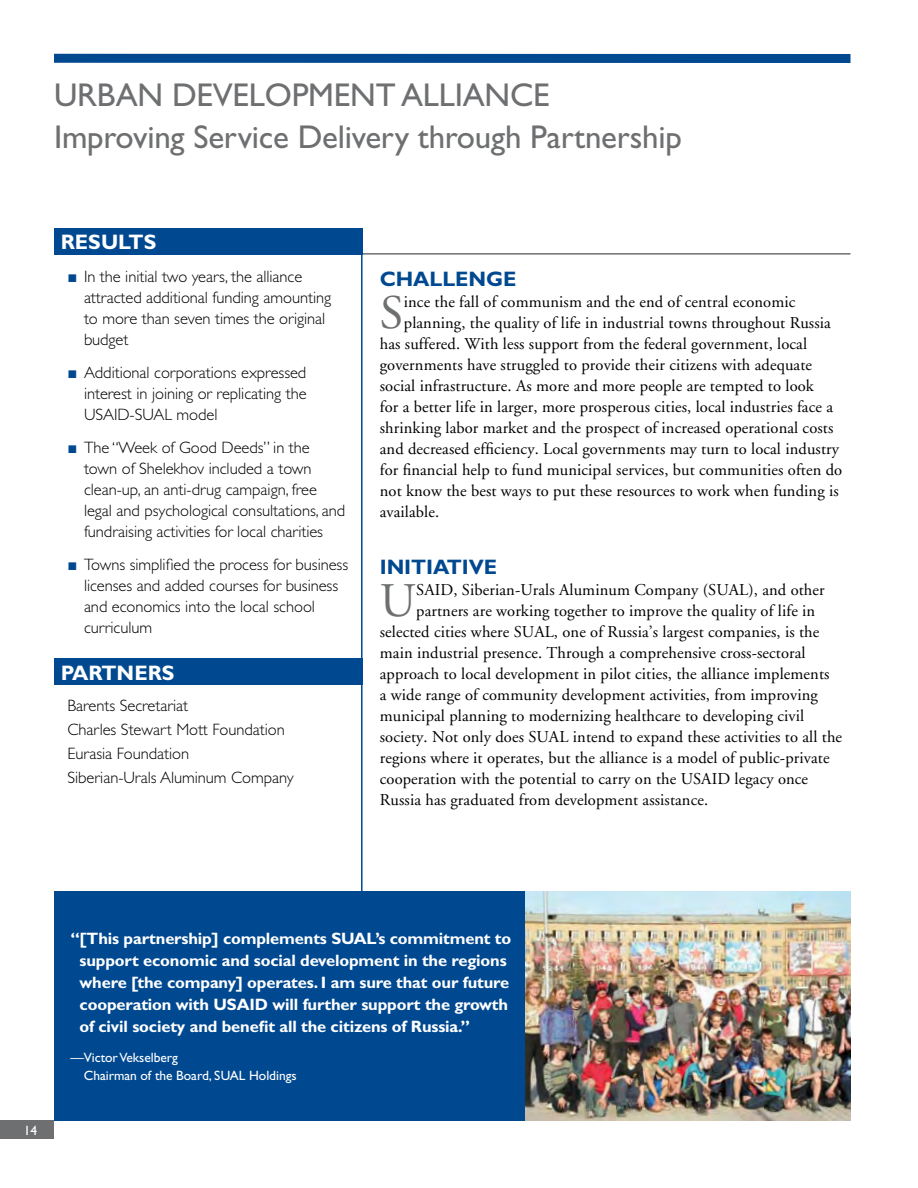
<style>
.page{position:relative;width:918px;height:1188px;background:#fff}
.page>*{position:absolute;margin:0;border:0;box-sizing:border-box;transform-origin:0 0}
.t1{font:48.15px "Adobe Garamond";color:#6d6f71}
.t2{font:33px/42px "Gill Sans";letter-spacing:-.005em;color:#6d6f71}
.t3{font:700 21px "Gill Sans";letter-spacing:-.005em;color:#004990}
.t4{font:700 21px "Gill Sans";color:#fff}
.t5{font:16.5px "Adobe Garamond";letter-spacing:.005em;color:#000}
.t6{font:300 16.5px/21px "Gill Sans";letter-spacing:-.005em;color:#000}
.t7{font:700 16.5px/22.2px "Gill Sans";letter-spacing:-.01em;color:#fff}
.t8{font:13.5px/18px "Gill Sans";letter-spacing:-.005em;color:#fff}
.s1{font-family:"Times New Roman";font-weight:700;color:#004990}
</style>
<div class="page">
<hr style="left:361px;top:254px;width:2px;height:866px;background:#004990">
<div style="left:54px;top:54px;width:796px;height:9px;background:#004990"></div>
<hr style="left:54px;top:253px;width:796px;height:2px;background:#6d6f71">
<div style="left:0;top:1120px;width:54px;height:19px;background:#6d6f71"></div>
<div style="left:54px;top:228px;width:309px;height:27px;background:#004990"></div>
<img style="left:525px;top:891px;width:325px;height:229px">
<div style="left:54px;top:891px;width:471px;height:229px;background:#004990"></div>
<div style="left:54px;top:658px;width:308px;height:28px;background:#004990"></div>
<h2 class="t2" style="left:54px;top:74px;width:629px">urban d evelopment Alliance<br>Improving Service Delivery through Partnership</h2>
<p class="t4" style="left:61px;top:230px;width:97px">Results</p>
<p class="t6" style="left:84px;top:267px;width:249px;text-indent:-16px"><span class="s1">■</span> In the initial two years, the alliance attracted additional funding amounting to more than seven times the original budget</p>
<p class="t6" style="left:84px;top:363px;width:224px;text-align:justify;text-indent:-16px"><span class="s1">■</span> Additional corporations expressed interest in joining or replicating the USAID-SUAL model</p>
<p class="t6" style="left:84px;top:438px;width:263px;text-indent:-16px"><span class="s1">■</span> The “Week of Good Deeds” in the town of Shelekhov included a town clean-up, an anti-drug campaign, free legal and psychological consultations, and fundraising activities for local charities</p>
<p class="t6" style="left:84px;top:555px;width:266px;text-indent:-16px"><span class="s1">■</span> Towns simplified the process for business licenses and added courses for business and economics into the local school curriculum</p>
<p class="t4" style="left:61px;top:660px;width:115px">Partners</p>
<p class="t6" style="left:68px;top:694px;width:228px;line-height:23.7px">Barents Secretariat<br>Charles Stewart Mott Foundation<br>Eurasia Foundation<br>Siberian-Urals Aluminum Company</p>
<p class="t3" style="left:380px;top:266px;width:49px">CHALLEN</p>
<p class="t3" style="left:486px;top:266px;width:29px">GE</p>
<h1 class="t1" style="left:380px;top:287px;width:25px">S</h1>
<p class="t5" style="left:404px;top:293px;width:393px">ince the fall of communism and the end of central economic</p>
<p class="t5" style="left:404px;top:314px;width:429px">planning, the quality of life in industrial towns throughout Russia</p>
<p class="t5" style="left:380px;top:335px;width:429px">has suffered. With less support from the federal government, local</p>
<p class="t5" style="left:380px;top:356px;width:434px">governments have struggled to provide their citizens with adequate</p>
<p class="t5" style="left:380px;top:377px;width:436px">social infrastructure. As more and more people are tempted to look</p>
<p class="t5" style="left:380px;top:398px;width:455px">for a better life in larger, more prosperous cities, local industries face a</p>
<p class="t5" style="left:380px;top:419px;width:455px">shrinking labor market and the prospect of increased operational costs</p>
<p class="t5" style="left:380px;top:440px;width:461px">and decreased efficiency. Local governments may turn to local industry</p>
<p class="t5" style="left:380px;top:461px;width:464px">for financial help to fund municipal services, but communities often do</p>
<p class="t5" style="left:380px;top:482px;width:460px">not know the best ways to put these resources to work when funding is</p>
<p class="t5" style="left:380px;top:503px;width:61px">available.</p>
<p class="t3" style="left:380px;top:554px;width:116px">INITIATIVE</p>
<h1 class="t1" style="left:380px;top:575px;width:37px">U</h1>
<p class="t5" style="left:416px;top:581px;width:410px">SAID, Siberian-Urals Aluminum Company (SUAL), and other</p>
<p class="t5" style="left:416px;top:602px;width:401px">partners are working together to improve the quality of life in</p>
<p class="t5" style="left:380px;top:623px;width:441px">selected cities where SUAL, one of Russia’s largest companies, is the</p>
<p class="t5" style="left:380px;top:644px;width:427px">main industrial presence. Through a comprehensive cross-sectoral</p>
<p class="t5" style="left:380px;top:665px;width:451px">approach to local development in pilot cities, the alliance implements</p>
<p class="t5" style="left:380px;top:686px;width:440px">a wide range of community development activities, from improving</p>
<p class="t5" style="left:380px;top:707px;width:426px">municipal planning to modernizing healthcare to developing civil</p>
<p class="t5" style="left:380px;top:728px;width:464px">society. Not only does SUAL intend to expand these activities to all the</p>
<p class="t5" style="left:380px;top:749px;width:451px">regions where it operates, but the alliance is a model of public-private</p>
<p class="t5" style="left:380px;top:770px;width:430px">cooperation with the potential to carry on the USAID legacy once</p>
<p class="t5" style="left:380px;top:791px;width:330px">Russia has graduated from development assistance.</p>
<p class="t8" style="left:24px;top:1121px;width:15px">14</p>
<p class="t7" style="left:70px;top:927px;width:274px">“[This partnership] complements SUAL</p>
<p class="t7" style="left:80px;top:927px;width:433px;text-indent:296px">’s commitment to support economic and social development in the regions where [the company] operates. I am sure that our future cooperation with USA</p>
<p class="t7" style="left:80px;top:993px;width:430px;text-indent:170px">ID will further support the growth of civil society and benefit all the citizens of Russia.”</p>
<p class="t8" style="left:84px;top:1049px;width:214px;text-indent:-13px">— Victor Vekselberg<br>Chairman of the Board, SUAL Holdings</p>
</div>
